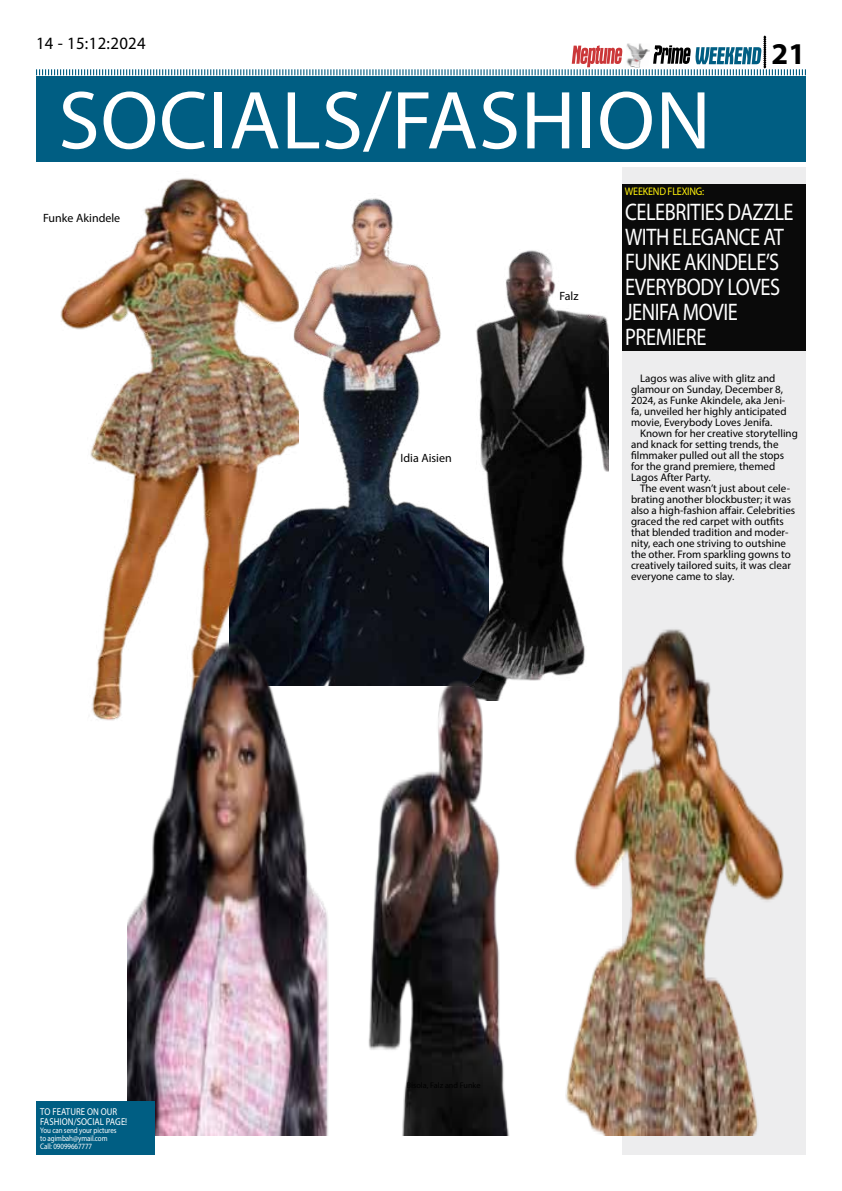
<style>
.page{position:relative;width:842px;height:1191px;background:#fff}
.page>*{position:absolute;margin:0;border:0;box-sizing:border-box;transform-origin:0 0}
.t1{font:83px "Myriad Pro";letter-spacing:.01em;color:#fff}
.t2{font:700 30.3px "Myriad Pro";color:#000}
.t3{font:24px/25px "Myriad Pro";letter-spacing:-.02em;color:#fff;scale:.85 1}
.t4{font:17.3px "Myriad Pro";letter-spacing:.02em;color:#000}
.t5{font:12px "Myriad Pro";color:#000}
.t6{font:11px/11px "Myriad Pro";color:#000}
.t7{font:11px "Myriad Pro";letter-spacing:-.02em;color:#fff200;scale:.92 1}
.t8{font:10px/10px "Myriad Pro";letter-spacing:.01em;color:#fff;scale:.87 1}
.t9{font:8px/8px "Myriad Pro";letter-spacing:-.01em;color:#fff;scale:.87 1}
</style>
<div class="page">
<div style="left:36px;top:76px;width:770px;height:86px;background:#005e83"></div>
<div style="left:622px;top:168px;width:184px;height:987px;background:#ededee"></div>
<div style="left:622px;top:184px;width:184px;height:167px;background:#0a0a0a"></div>
<img style="left:299px;top:198px;width:122px;height:362px">
<img style="left:60px;top:178px;width:239px;height:543px">
<img style="left:421px;top:250px;width:187px;height:310px">
<img style="left:128px;top:560px;width:656px;height:575px">
<div style="left:36px;top:1101px;width:118px;height:54px;background:#005e83"></div>
<svg style="left:36px;top:36px;width:770px;height:40px"></svg>
<h3 class="t4" style="left:36px;top:33px;width:111px">14 - 15:12:2024</h3>
<h2 class="t2" style="left:771px;top:34px;width:35px">21</h2>
<h1 class="t1" style="left:58px;top:69px;width:560px">socials/FAS HION</h1>
<p class="t7" style="left:625px;top:185px;width:88px">WEEKEND FLEXING:</p>
<h3 class="t3" style="left:625px;top:199px;width:187px">Cele brities dazzle with eleg</h3>
<p class="t5" style="left:43px;top:211px;width:79px">Funke Akindele</p>
<h3 class="t3" style="left:714px;top:224px;width:84px">ance at</h3>
<h3 class="t3" style="left:625px;top:249px;width:83px">Funke Akindele</h3>
<h3 class="t3" style="left:625px;top:249px;width:184px;text-indent:141px">’s<br>Everybody Loves<br>Jenifa movie premiere</h3>
<p class="t6" style="left:631px;top:372px;width:157px;text-indent:9px">Lagos was alive with glitz and glamour on Sunday, December 8,<br>2024, as Funke Akindele, aka Jeni&shy;fa, unveiled her highly anticipated movie, Everybody Loves Jenifa.</p>
<p class="t6" style="left:631px;top:427px;width:168px;text-indent:9px">Known for her creative storytelling and knack for setting trends, the filmmaker pulled out all the stops for the grand premiere, themed<br>Lagos After Party.</p>
<p class="t6" style="left:631px;top:482px;width:166px;text-indent:9px">The event wasn’t just about cele&shy;brating another blockbuster; it was also a high-fashion affair. Celebrities graced the red carpet with outfits that blended tradition and moder&shy;nity, each one striving to outshine the other. From sparkling gowns to creatively tailored suits, it was clear everyone came to slay.</p>
<p class="t5" style="left:559px;top:288px;width:21px">Falz</p>
<p class="t5" style="left:401px;top:450px;width:53px">Idia Aisien</p>
<p class="t8" style="left:40px;top:1106px;width:102px">To feature on our fashion/Social Page!</p>
<p class="t9" style="left:40px;top:1126px;width:89px">You can send your pictures to agimbah@ymail.com<br>Call: 09099667777</p>
</div>
